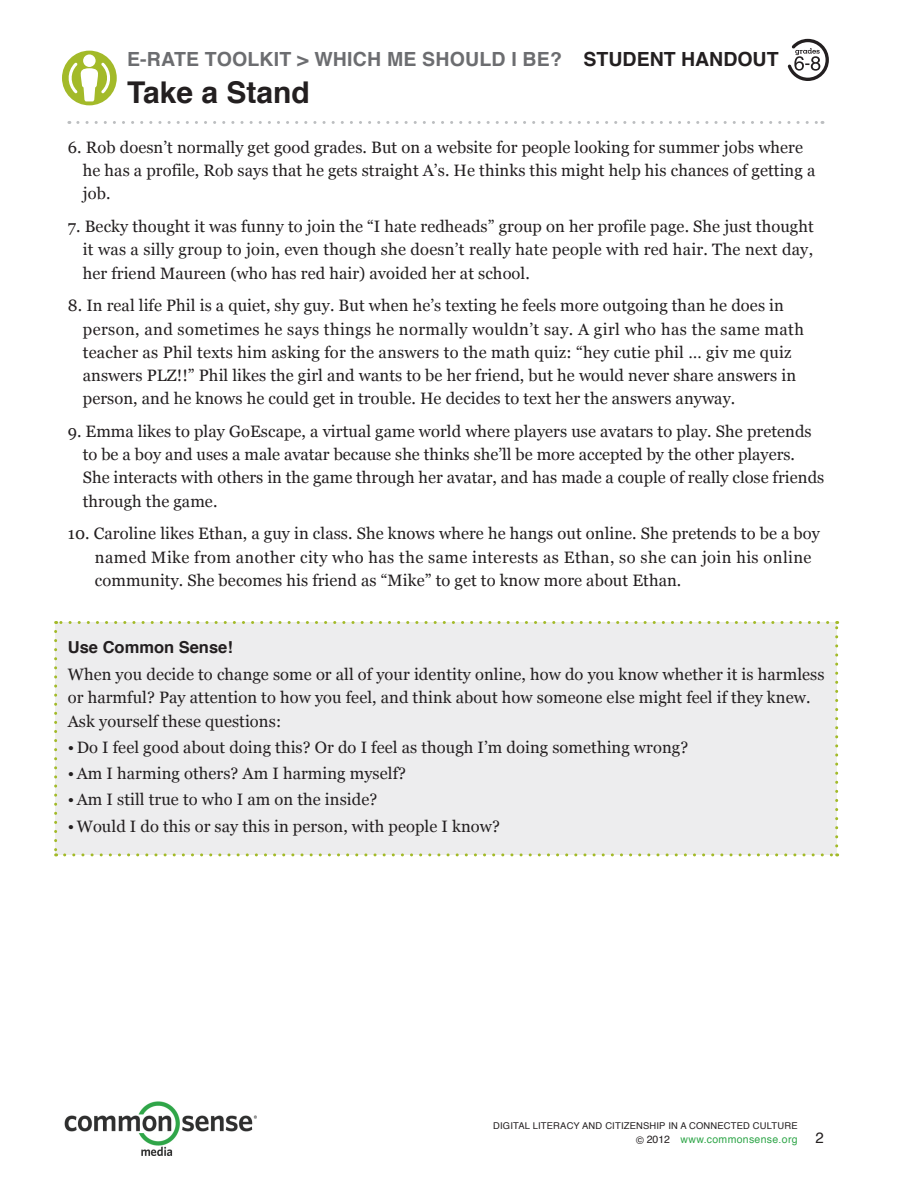
<style>
.page{position:relative;width:918px;height:1188px;background:#fff}
.page>*{position:absolute;margin:0;border:0;box-sizing:border-box;transform-origin:0 0}
.t1{font:700 30px "Helvetica";color:#231f20}
.t2{font:700 19.5px "Helvetica";letter-spacing:.01em;color:#6c6d70}
.t3{font:16.5px/23.2px "Georgia";letter-spacing:.005em;color:#231f20}
.t4{font:15px "Helvetica";color:#231f20}
.t5{font:10.5px "Helvetica";letter-spacing:.03em;color:#2ea548}
.t6{font:9.3px "Helvetica";letter-spacing:.02em;color:#231f20}
.s1{color:#231f20}
.s2{font-family:"Helvetica";font-weight:700}
</style>
<div class="page">
<svg style="left:788px;top:39px;width:41px;height:42px"></svg>
<svg style="left:78px;top:121px;width:745px;height:3px"></svg>
<div style="left:62px;top:51px;width:55px;height:54px;background:#a3ba29;border-radius:50%"></div>
<div style="left:83px;top:54px;width:13px;height:13px;background:#fff;border-radius:50%"></div>
<svg style="left:67px;top:63px;width:45px;height:38px"></svg>
<img style="left:64px;top:1102px;width:193px;height:53px">
<div style="left:56px;top:622px;width:781px;height:233px;background:#ededee"></div>
<svg style="left:835px;top:621px;width:3px;height:225px"></svg>
<svg style="left:56px;top:621px;width:772px;height:3px"></svg>
<svg style="left:54px;top:631px;width:3px;height:225px"></svg>
<svg style="left:65px;top:853px;width:773px;height:3px"></svg>
<p class="t2" style="left:127px;top:44px;width:653px">E-RATE TOOLKIT &gt; WHICH ME SHOULD I BE? <span class="s1">STUDENT HANDOUT</span></p>
<p class="t1" style="left:127px;top:68px;width:184px">TAKE A STAND</p>
<p class="t3" style="left:83px;top:136px;width:734px;text-indent:-15px">6. Rob doesn’t normally get good grades. But on a website for people looking for summer jobs where he has a profile, Rob says that he gets straight A’s. He thinks this might help his chances of getting a job.</p>
<p class="t3" style="left:83px;top:215px;width:732px;text-align:justify;text-indent:-15px">7. Becky thought it was funny to join the “I hate redheads” group on her profile page. She just thought it was a silly group to join, even though she doesn’t really hate people with red hair. The next day, her friend Maureen (who has red hair) avoided her at school.</p>
<p class="t3" style="left:83px;top:294px;width:723px;text-indent:-15px">8. In real life Phil is a quiet, shy guy. But when he’s texting he feels more outgoing than he does in person, and sometimes he says things he normally wouldn’t say. A girl who has the same math teacher as Phil texts him asking for the answers to the math quiz: “hey cutie phil … giv me quiz answers PLZ!!” Phil likes the girl and wants to be her friend, but he would never share answers in person, and he knows he could get in trouble. He decides to text her the answers anyway.</p>
<p class="t3" style="left:83px;top:420px;width:743px;text-indent:-15px">9. Emma likes to play GoEscape, a virtual game world where players use avatars to play. She pretends to be a boy and uses a male avatar because she thinks she’ll be more accepted by the other players.<br>She interacts with others in the game through her avatar, and has made a couple of really close friends through the game.</p>
<p class="t3" style="left:95px;top:522px;width:727px;text-indent:-27px">10. Caroline likes Ethan, a guy in class. She knows where he hangs out online. She pretends to be a boy named Mike from another city who has the same interests as Ethan, so she can join his online community. She becomes his friend as “Mike” to get to know more about Ethan.</p>
<p class="t3" style="left:68px;top:634px;width:758px;line-height:27.6px"><span class="s2">USE COMMON SENSE!<br></span>When you decide to change some or all of your identity online, how do you know whether it is harmless</p>
<p class="t3" style="left:68px;top:687px;width:744px">or harmful? Pay attention to how you feel, and think about how someone else might feel if they knew.<br>Ask yourself these questions:</p>
<p class="t3" style="left:68px;top:736px;width:622px">• Do I feel good about doing this? Or do I feel as though I’m doing something wrong?</p>
<p class="t3" style="left:68px;top:762px;width:340px">• Am I harming others? Am I harming myself?</p>
<p class="t3" style="left:68px;top:789px;width:311px">• Am I still true to who I am on the inside?</p>
<p class="t3" style="left:68px;top:815px;width:434px">• Would I do this or say this in person, with people I know?</p>
<p class="t6" style="left:493px;top:1119px;width:306px">DIGITAL LITERACY AND CITIZENSHIP IN A CONNECTED CULTURE</p>
<p class="t5" style="left:636px;top:1131px;width:163px"><span class="s1">© 2012</span> www.commonsense.org</p>
<p class="t4" style="left:815px;top:1126px;width:10px">2</p>
</div>
